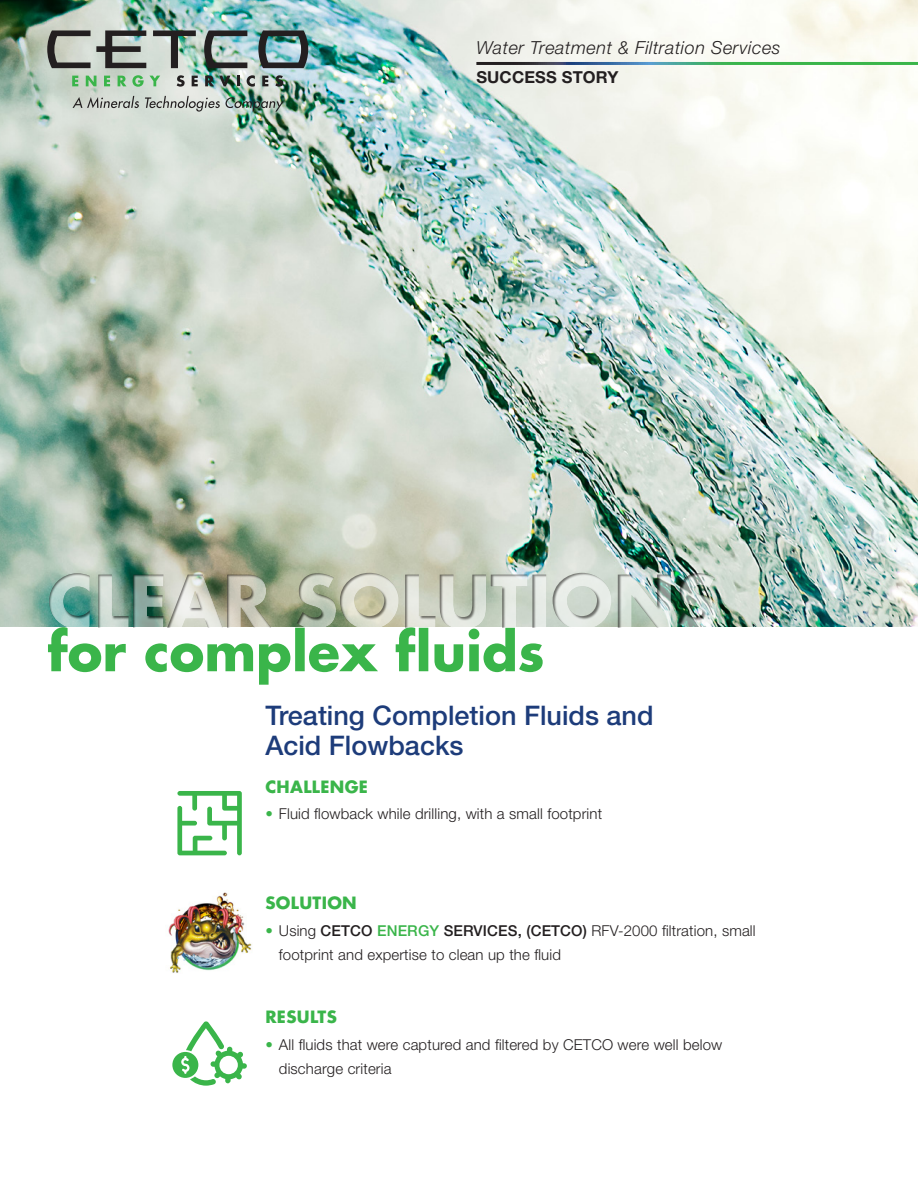
<style>
.page{position:relative;width:918px;height:1188px;background:#fff}
.page>*{position:absolute;margin:0;border:0;box-sizing:border-box;transform-origin:0 0}
.t1{font:500 27px/30px "Helvetica Neue LT Std";color:#1d3c7a}
.Product_Line{font:italic 300 18px "Helvetica Neue LT Std";letter-spacing:.03em;color:#231f20}
.Subtitles{font:700 16.5px "Futura Std";letter-spacing:.02em;color:#3ab54a}
.Success_Story{font:700 16.5px "Helvetica Neue LT Std";letter-spacing:.01em;color:#231f20}
.t2{font:300 15px/24px "Helvetica Neue LT Std";letter-spacing:.01em;color:#231f20}
.s1{color:#3ab54a}
.s2{font-weight:500}
.s3{font-weight:500;color:#3ab54a}
</style>
<div class="page">
<img style="left:0;top:0;width:918px;height:627px">
<svg style="left:177px;top:791px;width:65px;height:64px"></svg>
<svg style="left:172px;top:1021px;width:75px;height:65px"></svg>
<img style="left:168px;top:892px;width:84px;height:81px">
<svg style="left:47px;top:30px;width:99px;height:38px;background:#8a8e88"></svg>
<svg style="left:153px;top:30px;width:43px;height:38px;background:#91a299"></svg>
<svg style="left:204px;top:30px;width:43px;height:38px;background:#7a8a89"></svg>
<svg style="left:258px;top:30px;width:50px;height:38px;background:#5c777a"></svg>
<svg style="left:72px;top:76px;width:6px;height:10px"></svg>
<svg style="left:86px;top:76px;width:10px;height:10px"></svg>
<svg style="left:104px;top:76px;width:6px;height:10px"></svg>
<svg style="left:118px;top:75px;width:42px;height:12px"></svg>
<svg style="left:177px;top:75px;width:8px;height:12px"></svg>
<svg style="left:192px;top:76px;width:6px;height:10px"></svg>
<svg style="left:205px;top:76px;width:25px;height:10px"></svg>
<svg style="left:237px;top:76px;width:3px;height:10px"></svg>
<svg style="left:247px;top:75px;width:8px;height:12px"></svg>
<svg style="left:262px;top:76px;width:6px;height:10px"></svg>
<svg style="left:275px;top:75px;width:8px;height:12px"></svg>
<svg style="left:73px;top:96px;width:66px;height:12px"></svg>
<svg style="left:145px;top:96px;width:139px;height:16px;background:#a1afa7"></svg>
<svg style="left:48px;top:630px;width:495px;height:55px"></svg>
<img style="left:48px;top:572px;width:670px;height:58px">
<hr style="left:476px;top:62px;width:442px;height:3px;background:#fff">
<p class="Product_Line" style="left:476px;top:37px;width:306px">Water Treatment &amp; Filtration Services</p>
<p class="Success_Story" style="left:476px;top:67px;width:143px">SUCCESS STORY</p>
<p class="t1" style="left:265px;top:700px;width:390px">Treating Completion Fluids and<br>Acid Flowbacks</p>
<p class="Subtitles" style="left:265px;top:776px;width:104px">CHALLENGE</p>
<p class="t2" style="left:265px;top:802px;width:338px"><span class="s1">•</span> Fluid flowback while drilling, with a small footprint</p>
<p class="Subtitles" style="left:265px;top:892px;width:93px">SOLUTION</p>
<p class="t2" style="left:279px;top:918px;width:478px;text-indent:-14px"><span class="s1">•</span> Using <span class="s2">CETCO</span> <span class="s3">ENERGY</span> <span class="s2">SERVICES, (CETCO)</span> RFV-2000 filtration, small footprint and expertise to clean up the fluid</p>
<p class="Subtitles" style="left:265px;top:1006px;width:73px">RESULTS</p>
<p class="t2" style="left:279px;top:1032px;width:445px;text-indent:-14px"><span class="s1">•</span> All fluids that were captured and filtered by CETCO were well below discharge criteria</p>
</div>
